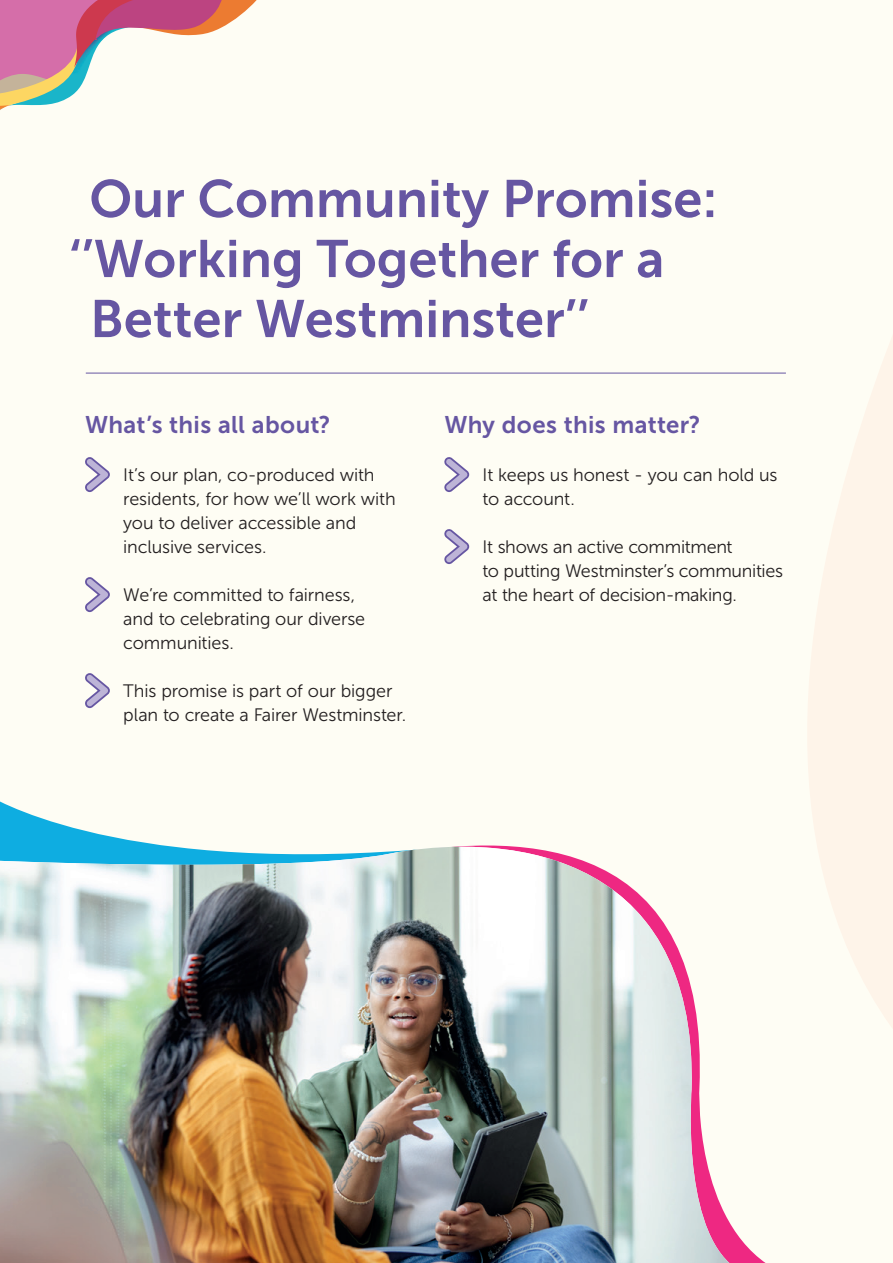
<style>
.page{position:relative;width:893px;height:1263px;background:#fefdf4}
.page>*{position:absolute;margin:0;border:0;box-sizing:border-box;transform-origin:0 0}
.t1{font:52.5px "Museo Sans 700";color:#6656a2}
.t2{font:24px "Museo Sans 700";letter-spacing:.015em;color:#6656a2}
.t3{font:18px/24px "Museo Sans 300";letter-spacing:-.01em;color:#231f20}
</style>
<div class="page">
<svg style="left:615px;top:336px;width:278px;height:692px"></svg>
<svg style="left:0;top:0;width:257px;height:110px"></svg>
<hr style="left:86px;top:373px;width:700px;height:1px;background:#6656a2">
<svg style="left:0;top:801px;width:94px;height:32px"></svg>
<svg style="left:0;top:833px;width:774px;height:430px"></svg>
<svg style="left:0;top:834px;width:730px;height:429px"></svg>
<img style="left:0;top:847px;width:729px;height:416px">
<svg style="left:85px;top:457px;width:25px;height:35px"></svg>
<svg style="left:444px;top:457px;width:26px;height:35px"></svg>
<svg style="left:444px;top:529px;width:26px;height:35px"></svg>
<svg style="left:85px;top:577px;width:25px;height:36px"></svg>
<svg style="left:85px;top:673px;width:25px;height:36px"></svg>
<h1 class="t1" style="left:89px;top:170px;width:630px">Our Community Promise:</h1>
<h1 class="t1" style="left:69px;top:230px;width:597px">‘’Working Together for a</h1>
<h1 class="t1" style="left:90px;top:290px;width:500px">Better Westminster’’</h1>
<h2 class="t2" style="left:85px;top:411px;width:247px">What’s this all about?</h2>
<p class="t3" style="left:123px;top:463px;width:274px">It’s our plan, co-produced with residents, for how we’ll work with you to deliver accessible and inclusive services.</p>
<p class="t3" style="left:123px;top:583px;width:243px">We’re committed to fairness, and to celebrating our diverse communities.</p>
<p class="t3" style="left:123px;top:679px;width:284px">This promise is part of our bigger plan to create a Fairer Westminster.</p>
<h2 class="t2" style="left:444px;top:411px;width:258px">Why does this matter?</h2>
<p class="t3" style="left:483px;top:463px;width:296px">It keeps us honest - you can hold us to account.</p>
<p class="t3" style="left:483px;top:535px;width:302px">It shows an active commitment<br>to putting Westminster’s communities at the heart of decision-making.</p>
</div>
